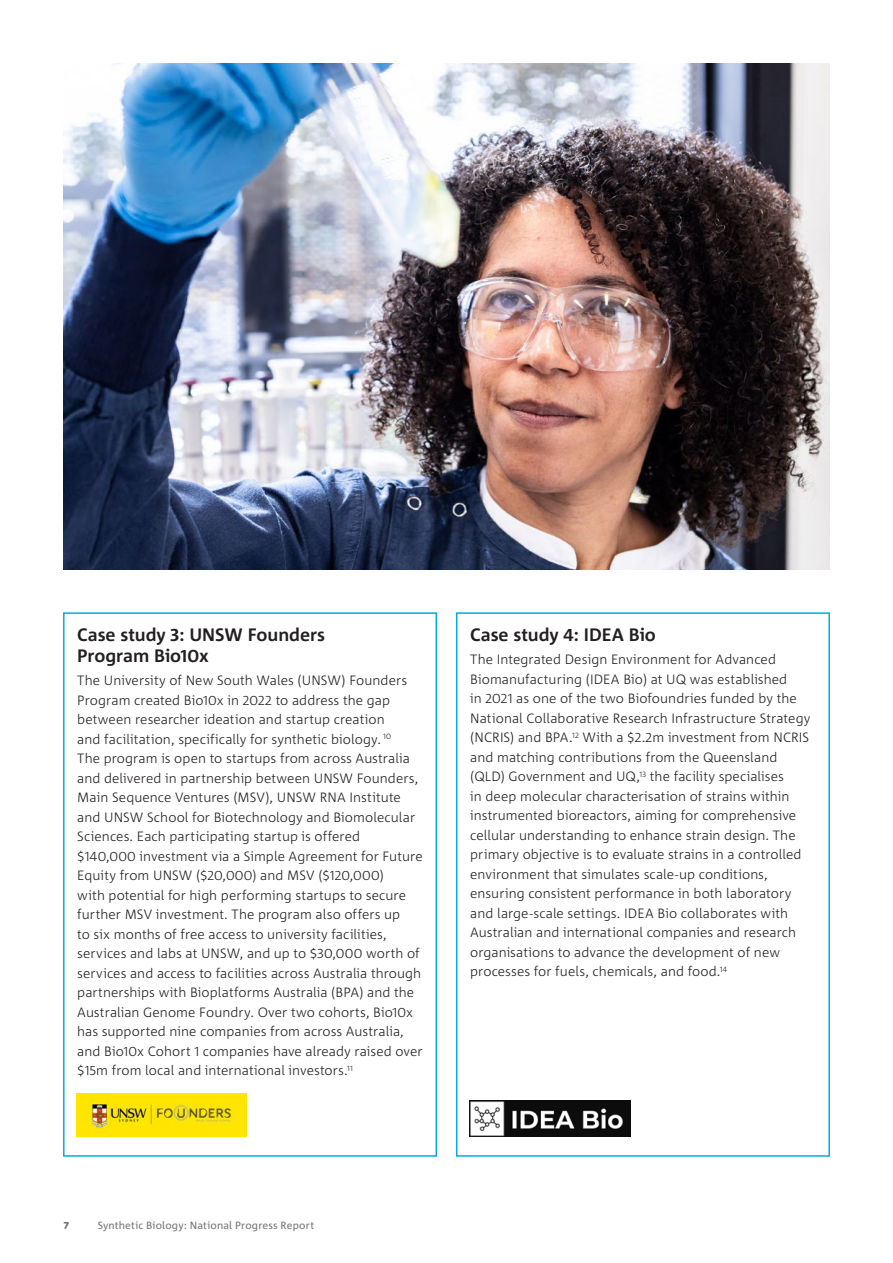
<style>
.page{position:relative;width:893px;height:1263px;background:#fff}
.page>*{position:absolute;margin:0;border:0;box-sizing:border-box;transform-origin:0 0}
.H3_Subhead{font:700 18px/21px "Corpid C1";letter-spacing:-.005em;color:#231f20}
.Body_Copy{font:300 13.5px/19.5px "Corpid C1";letter-spacing:.005em;color:#231f20}
.t1{font:10.5px "Corpid C1";letter-spacing:.015em;color:#757679}
.t2{font:800 10.5px "Corpid C1";color:#757679}
</style>
<div class="page">
<img style="left:64px;top:64px;width:765px;height:506px">
<div style="left:63px;top:612px;width:374px;height:545px;border:2px solid #00aedc"></div>
<div style="left:456px;top:612px;width:374px;height:545px;border:2px solid #00aedc"></div>
<img style="left:469px;top:1100px;width:162px;height:36px">
<img style="left:77px;top:1094px;width:170px;height:42px">
<h3 class="H3_Subhead" style="left:77px;top:623px;width:249px">Case study 3: UNSW Founders<br>Program Bio10x</h3>
<p class="Body_Copy" style="left:77px;top:670px;width:347px">The University of New South Wales (UNSW) Founders Program created Bio10x in 2022 to address the gap between researcher ideation and startup creation<br>and facilitation, specifically for synthetic biology. <sup>10<br></sup>The program is open to startups from across Australia and delivered in partnership between UNSW Founders, Main Sequence Ventures (MSV), UNSW RNA Institute and UNSW School for Biotechnology and Biomolecular Sciences. Each participating startup is offered<br>$140,000 investment via a Simple Agreement for Future Equity from UNSW ($20,000) and MSV ($120,000)<br>with potential for high performing startups to secure further MSV investment. The program also offers up<br>to six months of free access to university facilities, services and labs at UNSW, and up to $30,000 worth of services and access to facilities across Australia through partnerships with Bioplatforms Australia (BPA) and the Australian Genome Foundry. Over two cohorts, Bio10x has supported nine companies from across Australia, and Bio10x Cohort 1 companies have already raised over $15m from local and international investors.<sup>11</sup></p>
<h3 class="H3_Subhead" style="left:470px;top:623px;width:187px">Case study 4: IDEA Bio</h3>
<p class="Body_Copy" style="left:470px;top:649px;width:342px">The Integrated Design Environment for Advanced Biomanufacturing (IDEA Bio) at UQ was established<br>in 2021 as one of the two Biofoundries funded by the National Collaborative Research Infrastructure Strategy (NCRIS) and BPA.<sup>12</sup> With a $2.2m investment from NCRIS and matching contributions from the Queensland (QLD) Government and UQ,<sup>13</sup> the facility specialises<br>in deep molecular characterisation of strains within instrumented bioreactors, aiming for comprehensive cellular understanding to enhance strain design. The primary objective is to evaluate strains in a controlled environment that simulates scale-up conditions, ensuring consistent performance in both laboratory and large-scale settings. IDEA Bio collaborates with Australian and international companies and research organisations to advance the development of new processes for fuels, chemicals, and food.<sup>14</sup></p>
<p class="t2" style="left:64px;top:1218px;width:7px">7</p>
<p class="t1" style="left:98px;top:1218px;width:218px">Synthetic Biology: National Progress Report</p>
</div>
